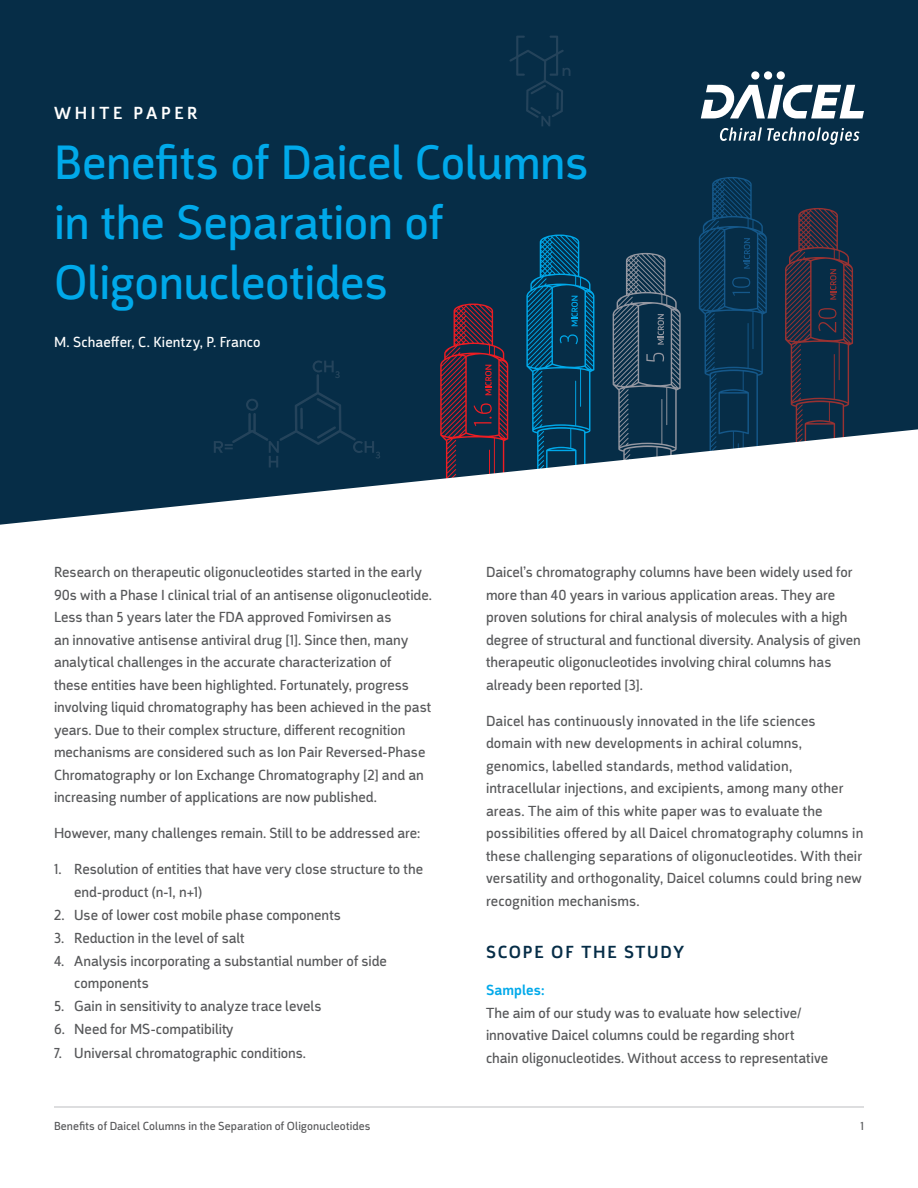
<style>
.page{position:relative;width:918px;height:1188px;background:#fff}
.page>*{position:absolute;margin:0;border:0;box-sizing:border-box;transform-origin:0 0}
.t1{font:49.5px/60px "Argumentum";letter-spacing:-.005em;color:#00a9ea}
.t2{font:500 18px "Argumentum";letter-spacing:.1em;color:#062d47}
.t3{font:500 18px "Argumentum";letter-spacing:.21em;color:#fff}
.t4{font:15px/22.5px "Argumentum";color:#57585a}
.author{font:15px "Argumentum";letter-spacing:.01em;color:#fff}
.t5{font:500 15px "Argumentum";letter-spacing:.01em;color:#00a9ea}
.t6{font:12px "Argumentum";letter-spacing:.01em;color:#57585a}
</style>
<div class="page">
<hr style="left:54px;top:1107px;width:810px;height:1px;background:#bcbdc0">
<div style="left:0;top:0;width:918px;height:554px;background:#062d47"></div>
<svg style="left:440px;top:304px;width:68px;height:125px"></svg>
<svg style="left:526px;top:235px;width:68px;height:194px"></svg>
<svg style="left:613px;top:253px;width:68px;height:176px"></svg>
<svg style="left:699px;top:177px;width:68px;height:252px"></svg>
<svg style="left:785px;top:208px;width:68px;height:221px"></svg>
<svg style="left:0;top:429px;width:918px;height:125px;fill:#fff"></svg>
<div style="left:777px;top:71px;width:8px;height:9px;background:#fff;border-radius:50%"></div>
<div style="left:764px;top:71px;width:8px;height:9px;background:#fff;border-radius:50%"></div>
<div style="left:751px;top:71px;width:8px;height:9px;background:#fff;border-radius:50%"></div>
<svg style="left:701px;top:85px;width:163px;height:33px"></svg>
<svg style="left:720px;top:127px;width:140px;height:18px"></svg>
<svg style="left:214px;top:360px;width:166px;height:108px"></svg>
<svg style="left:509px;top:36px;width:62px;height:90px"></svg>
<h4 class="t3" style="left:54px;top:102px;width:145px">WHITE PAPER</h4>
<p class="t1" style="left:54px;top:133px;width:536px">Benefits of Daicel Columns in the Separation of<br>Oligonucleotides</p>
<p class="author" style="left:54px;top:332px;width:208px">M. Schaeffer, C. Kientzy, P. Franco</p>
<p class="t4" style="left:54px;top:561px;width:380px">Research on therapeutic oligonucleotides started in the early 90s with a Phase I clinical trial of an antisense oligonucleotide.<br>Less than 5 years later the FDA approved Fomivirsen as<br>an innovative antisense antiviral drug [1]. Since then, many analytical challenges in the accurate characterization of<br>these entities have been highlighted. Fortunately, progress involving liquid chromatography has been achieved in the past years. Due to their complex structure, different recognition mechanisms are considered such as Ion Pair Reversed-Phase Chromatography or Ion Exchange Chromatography [2] and an increasing number of applications are now published.</p>
<p class="t4" style="left:54px;top:822px;width:368px">However, many challenges remain. Still to be addressed are:</p>
<p class="t4" style="left:74px;top:858px;width:350px;text-indent:-20px">1. Resolution of entities that have very close structure to the end-product (n-1, n+1)</p>
<p class="t4" style="left:54px;top:904px;width:289px">2. Use of lower cost mobile phase components</p>
<p class="t4" style="left:54px;top:927px;width:192px">3. Reduction in the level of salt</p>
<p class="t4" style="left:74px;top:950px;width:314px;text-indent:-20px">4. Analysis incorporating a substantial number of side components</p>
<p class="t4" style="left:54px;top:995px;width:269px">5. Gain in sensitivity to analyze trace levels</p>
<p class="t4" style="left:54px;top:1018px;width:181px">6. Need for MS-compatibility</p>
<p class="t4" style="left:54px;top:1041px;width:254px">7. Universal chromatographic conditions.</p>
<p class="t4" style="left:486px;top:561px;width:376px">Daicel’s chromatography columns have been widely used for more than 40 years in various application areas. They are proven solutions for chiral analysis of molecules with a high degree of structural and functional diversity. Analysis of given therapeutic oligonucleotides involving chiral columns has already been reported [3].</p>
<p class="t4" style="left:486px;top:710px;width:379px">Daicel has continuously innovated in the life sciences domain with new developments in achiral columns, genomics, labelled standards, method validation, intracellular injections, and excipients, among many other areas. The aim of this white paper was to evaluate the possibilities offered by all Daicel chromatography columns in these challenging separations of oligonucleotides. With their versatility and orthogonality, Daicel columns could bring new recognition mechanisms.</p>
<h2 class="t2" style="left:486px;top:941px;width:200px">SCOPE OF THE STUDY</h2>
<h3 class="t5" style="left:486px;top:981px;width:60px">Samples:</h3>
<p class="t4" style="left:486px;top:1002px;width:344px">The aim of our study was to evaluate how selective/ innovative Daicel columns could be regarding short chain oligonucleotides. Without access to representative</p>
<p class="t6" style="left:54px;top:1118px;width:318px">Benefits of Daicel Columns in the Separation of Oligonucleotides</p>
<p class="t6" style="left:861px;top:1118px;width:5px">1</p>
</div>
